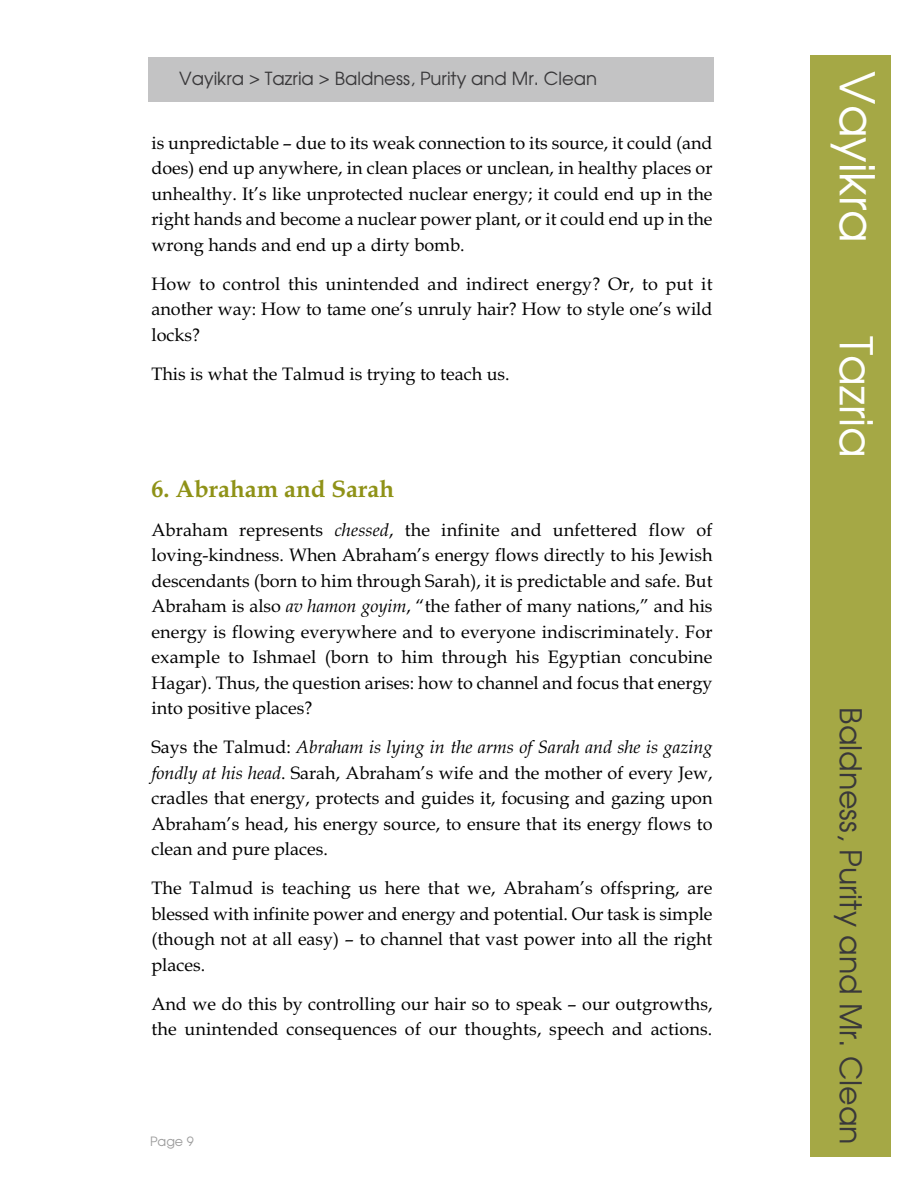
<style>
.page{position:relative;width:918px;height:1188px;background:#fff}
.page>*{position:absolute;margin:0;border:0;box-sizing:border-box;transform-origin:0 0}
.t1{font:47.7px "Avalon Plain";color:#fff}
.t2{font:45px "Avalon Plain";color:#fff}
.t3{font:30px "Avalon Plain";color:#39383a}
.t4{font:700 24px "Book Antiqua";color:#8f9217}
.t5{font:18px/25.5px "Book Antiqua";color:#000;text-align:justify}
.t6{font:18px "Avalon Plain";color:#39383a}
.t7{font:12.75px "Avalon Plain";color:#9c9c9c}
.s1{font-style:italic}
</style>
<div class="page">
<div style="left:810px;top:55px;width:81px;height:1101px;background:#a5a845"></div>
<div style="left:148px;top:57px;width:566px;height:45px;background:#c3c3c4"></div>
<p class="t6" style="left:179px;top:68px;width:419px">Vayikra &gt; Tazria &gt; Baldness, Purity and Mr. Clean</p>
<h1 class="t1" style="left:884px;top:71px;width:174px;rotate:90deg">Vayikra</h1>
<p class="t5" style="left:151px;top:130px;width:563px">is unpredictable – due to its weak connection to its source, it could (and does) end up anywhere, in clean places or unclean, in healthy places or unhealthy. It’s like unprotected nuclear energy; it could end up in the right hands and become a nuclear power plant, or it could end up in the wrong hands and end up a dirty bomb.</p>
<p class="t5" style="left:151px;top:271px;width:563px">How to control this unintended and indirect energy? Or, to put it another way: How to tame one’s unruly hair? How to style one’s wild locks?</p>
<p class="t5" style="left:151px;top:361px;width:360px">This is what the Talmud is trying to teach us.</p>
<h2 class="t2" style="left:882px;top:336px;width:124px;rotate:90deg">Tazria</h2>
<h3 class="t4" style="left:151px;top:474px;width:244px">6. Abraham and Sarah</h3>
<p class="t5" style="left:151px;top:517px;width:563px">Abraham represents <span class="s1">chessed</span>, the infinite and unfettered flow of loving-kindness. When Abraham’s energy flows directly to his Jewish descendants (born to him through Sarah), it is predictable and safe. But Abraham is also <span class="s1">av hamon goyim</span>, “the father of many nations,” and his energy is flowing everywhere and to everyone indiscriminately. For example to Ishmael (born to him through his Egyptian concubine Hagar). Thus, the question arises: how to channel and focus that energy into positive places?</p>
<p class="t5" style="left:151px;top:734px;width:563px">Says the Talmud: <span class="s1">Abraham is lying in the arms of Sarah and she is gazing fondly at his head</span>. Sarah, Abraham’s wife and the mother of every Jew, cradles that energy, protects and guides it, focusing and gazing upon Abraham’s head, his energy source, to ensure that its energy flows to clean and pure places.</p>
<p class="t5" style="left:151px;top:875px;width:563px">The Talmud is teaching us here that we, Abraham’s offspring, are blessed with infinite power and energy and potential. Our task is simple (though not at all easy) – to channel that vast power into all the right places.</p>
<p class="t5" style="left:151px;top:991px;width:563px">And we do this by controlling our hair so to speak – our outgrowths, the unintended consequences of our thoughts, speech and actions.</p>
<p class="t7" style="left:150px;top:1134px;width:45px">Page 9</p>
<h3 class="t3" style="left:868px;top:707px;width:439px;rotate:90deg">Baldness, Purity and Mr. Clean</h3>
</div>
